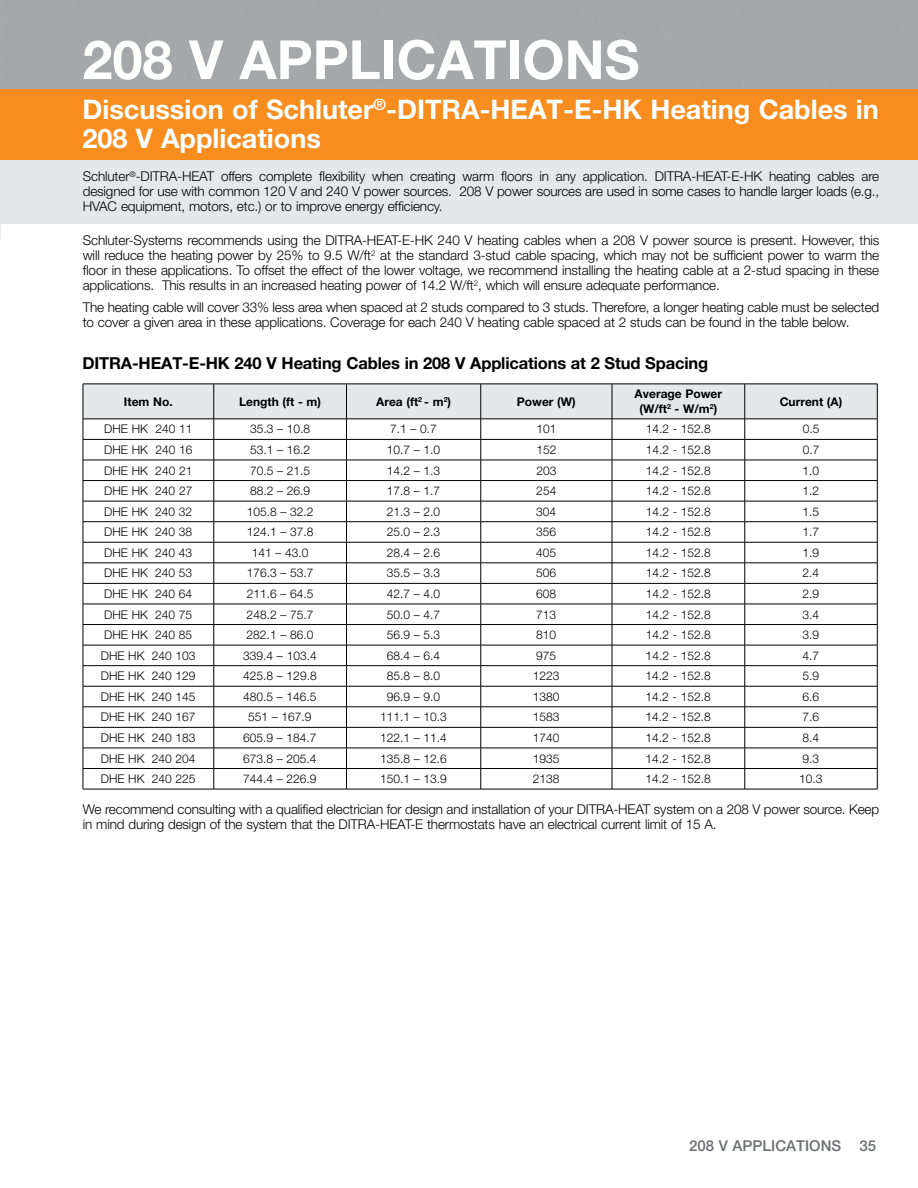
<style>
.page{position:relative;width:918px;height:1188px;background:#fff}
.page>*{position:absolute;margin:0;border:0;box-sizing:border-box;transform-origin:0 0}
.t1{font:700 54px "Helvetica Neue LT Pro";color:#fff}
.t2{font:700 27px/29.2px "Helvetica Neue LT Pro";color:#fff}
.t3{font:700 16.5px "Helvetica Neue LT Pro";letter-spacing:-.01em;color:#000}
.t4{font:500 15px "Helvetica Neue LT Pro";color:#6d6e71}
.t5{font:300 13.5px/15px "Helvetica Neue LT Pro";letter-spacing:-.01em;color:#000;text-align:justify}
.t6{font:300 12px "Helvetica Neue LT Pro";color:#000}
.t7{font:700 12px/14.4px "Helvetica Neue LT Pro";color:#000;text-align:center}
</style>
<div class="page">
<hr style="left:0;top:160px;width:1px;height:79px;background:#e6e7e8">
<div style="left:1px;top:144px;width:917px;height:80px;background:#e6e7e8"></div>
<div style="left:2px;top:0;width:916px;height:90px;background:#a6a7aa"></div>
<div style="left:0;top:90px;width:918px;height:70px;background:#f78d1e"></div>
<svg style="left:83px;top:384px;width:795px;height:405px"></svg>
<hr style="left:83px;top:789px;width:131px;height:1px;background:#000">
<hr style="left:214px;top:789px;width:132px;height:1px;background:#000">
<hr style="left:346px;top:789px;width:135px;height:1px;background:#000">
<hr style="left:481px;top:789px;width:131px;height:1px;background:#000">
<hr style="left:612px;top:789px;width:133px;height:1px;background:#000">
<hr style="left:745px;top:789px;width:133px;height:1px;background:#000">
<h1 class="t1" style="left:82px;top:26px;width:559px">208 V APPLICATIONS</h1>
<h2 class="t2" style="left:82px;top:94px;width:798px">Discussion of Schluter<sup>®</sup>-DITRA-HEAT-E-HK Heating Cables in<br>208 V Applications</h2>
<p class="t5" style="left:83px;top:169px;width:798px">Schluter<sup>®</sup>-DITRA-HEAT offers complete flexibility when creating warm floors in any application. DITRA-HEAT-E-HK heating cables are designed for use with common 120 V and 240 V power sources. 208 V power sources are used in some cases to handle larger loads (e.g., HVAC equipment, motors, etc.) or to improve energy efficiency.</p>
<p class="t5" style="left:83px;top:233px;width:798px">Schluter-Systems recommends using the DITRA-HEAT-E-HK 240 V heating cables when a 208 V power source is present. However, this will reduce the heating power by 25% to 9.5 W/ft<sup>2</sup> at the standard 3-stud cable spacing, which may not be sufficient power to warm the floor in these applications. To offset the effect of the lower voltage, we recommend installing the heating cable at a 2-stud spacing in these applications. This results in an increased heating power of 14.2 W/ft<sup>2</sup>, which will ensure adequate performance.</p>
<p class="t5" style="left:83px;top:299px;width:798px">The heating cable will cover 33% less area when spaced at 2 studs compared to 3 studs. Therefore, a longer heating cable must be selected to cover a given area in these applications. Coverage for each 240 V heating cable spaced at 2 studs can be found in the table below.</p>
<p class="t3" style="left:82px;top:353px;width:627px">DITRA-HEAT-E-HK 240 V Heating Cables in 208 V Applications at 2 Stud Spacing</p>
<p class="t7" style="left:124px;top:394px;width:50px">Item No.</p>
<p class="t7" style="left:239px;top:394px;width:83px">Length (ft - m)</p>
<p class="t7" style="left:376px;top:394px;width:76px">Area (ft<sup>2</sup> - m<sup>2</sup>)</p>
<p class="t7" style="left:517px;top:394px;width:60px">Power (W)</p>
<p class="t7" style="left:635px;top:387px;width:89px">Average Power (W/ft<sup>2</sup> - W/m<sup>2</sup>)</p>
<p class="t7" style="left:780px;top:394px;width:64px">Current (A)</p>
<p class="t6" style="left:104px;top:422px;width:90px">DHE HK 240 11</p>
<p class="t6" style="left:250px;top:422px;width:62px">35.3 – 10.8</p>
<p class="t6" style="left:390px;top:422px;width:48px">7.1 – 0.7</p>
<p class="t6" style="left:536px;top:422px;width:22px">101</p>
<p class="t6" style="left:646px;top:422px;width:67px">14.2 - 152.8</p>
<p class="t6" style="left:803px;top:422px;width:18px">0.5</p>
<p class="t6" style="left:104px;top:442px;width:90px">DHE HK 240 16</p>
<p class="t6" style="left:250px;top:442px;width:62px">53.1 – 16.2</p>
<p class="t6" style="left:387px;top:442px;width:55px">10.7 – 1.0</p>
<p class="t6" style="left:536px;top:442px;width:22px">152</p>
<p class="t6" style="left:646px;top:442px;width:67px">14.2 - 152.8</p>
<p class="t6" style="left:803px;top:442px;width:18px">0.7</p>
<p class="t6" style="left:104px;top:463px;width:90px">DHE HK 240 21</p>
<p class="t6" style="left:250px;top:463px;width:62px">70.5 – 21.5</p>
<p class="t6" style="left:387px;top:463px;width:55px">14.2 – 1.3</p>
<p class="t6" style="left:536px;top:463px;width:22px">203</p>
<p class="t6" style="left:646px;top:463px;width:67px">14.2 - 152.8</p>
<p class="t6" style="left:803px;top:463px;width:18px">1.0</p>
<p class="t6" style="left:104px;top:484px;width:90px">DHE HK 240 27</p>
<p class="t6" style="left:250px;top:484px;width:62px">88.2 – 26.9</p>
<p class="t6" style="left:387px;top:484px;width:55px">17.8 – 1.7</p>
<p class="t6" style="left:536px;top:484px;width:22px">254</p>
<p class="t6" style="left:646px;top:484px;width:67px">14.2 - 152.8</p>
<p class="t6" style="left:803px;top:484px;width:18px">1.2</p>
<p class="t6" style="left:104px;top:504px;width:90px">DHE HK 240 32</p>
<p class="t6" style="left:247px;top:504px;width:68px">105.8 – 32.2</p>
<p class="t6" style="left:387px;top:504px;width:55px">21.3 – 2.0</p>
<p class="t6" style="left:536px;top:504px;width:22px">304</p>
<p class="t6" style="left:646px;top:504px;width:67px">14.2 - 152.8</p>
<p class="t6" style="left:803px;top:504px;width:18px">1.5</p>
<p class="t6" style="left:104px;top:525px;width:90px">DHE HK 240 38</p>
<p class="t6" style="left:247px;top:525px;width:68px">124.1 – 37.8</p>
<p class="t6" style="left:387px;top:525px;width:55px">25.0 – 2.3</p>
<p class="t6" style="left:536px;top:525px;width:22px">356</p>
<p class="t6" style="left:646px;top:525px;width:67px">14.2 - 152.8</p>
<p class="t6" style="left:803px;top:525px;width:18px">1.7</p>
<p class="t6" style="left:104px;top:545px;width:90px">DHE HK 240 43</p>
<p class="t6" style="left:252px;top:545px;width:58px">141 – 43.0</p>
<p class="t6" style="left:387px;top:545px;width:55px">28.4 – 2.6</p>
<p class="t6" style="left:536px;top:545px;width:22px">405</p>
<p class="t6" style="left:646px;top:545px;width:67px">14.2 - 152.8</p>
<p class="t6" style="left:803px;top:545px;width:18px">1.9</p>
<p class="t6" style="left:104px;top:566px;width:90px">DHE HK 240 53</p>
<p class="t6" style="left:247px;top:566px;width:68px">176.3 – 53.7</p>
<p class="t6" style="left:387px;top:566px;width:55px">35.5 – 3.3</p>
<p class="t6" style="left:536px;top:566px;width:22px">506</p>
<p class="t6" style="left:646px;top:566px;width:67px">14.2 - 152.8</p>
<p class="t6" style="left:803px;top:566px;width:18px">2.4</p>
<p class="t6" style="left:104px;top:586px;width:90px">DHE HK 240 64</p>
<p class="t6" style="left:247px;top:586px;width:68px">211.6 – 64.5</p>
<p class="t6" style="left:387px;top:586px;width:55px">42.7 – 4.0</p>
<p class="t6" style="left:536px;top:586px;width:22px">608</p>
<p class="t6" style="left:646px;top:586px;width:67px">14.2 - 152.8</p>
<p class="t6" style="left:803px;top:586px;width:18px">2.9</p>
<p class="t6" style="left:104px;top:607px;width:90px">DHE HK 240 75</p>
<p class="t6" style="left:247px;top:607px;width:68px">248.2 – 75.7</p>
<p class="t6" style="left:387px;top:607px;width:55px">50.0 – 4.7</p>
<p class="t6" style="left:536px;top:607px;width:22px">713</p>
<p class="t6" style="left:646px;top:607px;width:67px">14.2 - 152.8</p>
<p class="t6" style="left:803px;top:607px;width:18px">3.4</p>
<p class="t6" style="left:104px;top:627px;width:90px">DHE HK 240 85</p>
<p class="t6" style="left:247px;top:627px;width:68px">282.1 – 86.0</p>
<p class="t6" style="left:387px;top:627px;width:55px">56.9 – 5.3</p>
<p class="t6" style="left:536px;top:627px;width:22px">810</p>
<p class="t6" style="left:646px;top:627px;width:67px">14.2 - 152.8</p>
<p class="t6" style="left:803px;top:627px;width:18px">3.9</p>
<p class="t6" style="left:101px;top:648px;width:96px">DHE HK 240 103</p>
<p class="t6" style="left:243px;top:648px;width:75px">339.4 – 103.4</p>
<p class="t6" style="left:387px;top:648px;width:55px">68.4 – 6.4</p>
<p class="t6" style="left:536px;top:648px;width:22px">975</p>
<p class="t6" style="left:646px;top:648px;width:67px">14.2 - 152.8</p>
<p class="t6" style="left:803px;top:648px;width:18px">4.7</p>
<p class="t6" style="left:101px;top:669px;width:96px">DHE HK 240 129</p>
<p class="t6" style="left:243px;top:669px;width:75px">425.8 – 129.8</p>
<p class="t6" style="left:387px;top:669px;width:55px">85.8 – 8.0</p>
<p class="t6" style="left:533px;top:669px;width:28px">1223</p>
<p class="t6" style="left:646px;top:669px;width:67px">14.2 - 152.8</p>
<p class="t6" style="left:803px;top:669px;width:18px">5.9</p>
<p class="t6" style="left:101px;top:689px;width:96px">DHE HK 240 145</p>
<p class="t6" style="left:243px;top:689px;width:75px">480.5 – 146.5</p>
<p class="t6" style="left:387px;top:689px;width:55px">96.9 – 9.0</p>
<p class="t6" style="left:533px;top:689px;width:28px">1380</p>
<p class="t6" style="left:646px;top:689px;width:67px">14.2 - 152.8</p>
<p class="t6" style="left:803px;top:689px;width:18px">6.6</p>
<p class="t6" style="left:101px;top:710px;width:96px">DHE HK 240 167</p>
<p class="t6" style="left:248px;top:710px;width:65px">551 – 167.9</p>
<p class="t6" style="left:380px;top:710px;width:68px">111.1 – 10.3</p>
<p class="t6" style="left:533px;top:710px;width:28px">1583</p>
<p class="t6" style="left:646px;top:710px;width:67px">14.2 - 152.8</p>
<p class="t6" style="left:803px;top:710px;width:18px">7.6</p>
<p class="t6" style="left:101px;top:730px;width:96px">DHE HK 240 183</p>
<p class="t6" style="left:243px;top:730px;width:75px">605.9 – 184.7</p>
<p class="t6" style="left:380px;top:730px;width:68px">122.1 – 11.4</p>
<p class="t6" style="left:533px;top:730px;width:28px">1740</p>
<p class="t6" style="left:646px;top:730px;width:67px">14.2 - 152.8</p>
<p class="t6" style="left:803px;top:730px;width:18px">8.4</p>
<p class="t6" style="left:101px;top:751px;width:96px">DHE HK 240 204</p>
<p class="t6" style="left:243px;top:751px;width:75px">673.8 – 205.4</p>
<p class="t6" style="left:380px;top:751px;width:68px">135.8 – 12.6</p>
<p class="t6" style="left:533px;top:751px;width:28px">1935</p>
<p class="t6" style="left:646px;top:751px;width:67px">14.2 - 152.8</p>
<p class="t6" style="left:802px;top:751px;width:18px">9.3</p>
<p class="t6" style="left:101px;top:771px;width:96px">DHE HK 240 225</p>
<p class="t6" style="left:243px;top:771px;width:75px">744.4 – 226.9</p>
<p class="t6" style="left:380px;top:771px;width:68px">150.1 – 13.9</p>
<p class="t6" style="left:533px;top:771px;width:28px">2138</p>
<p class="t6" style="left:646px;top:771px;width:67px">14.2 - 152.8</p>
<p class="t6" style="left:799px;top:771px;width:25px">10.3</p>
<p class="t5" style="left:83px;top:801px;width:798px">We recommend consulting with a qualified electrician for design and installation of your DITRA-HEAT system on a 208 V power source. Keep in mind during design of the system that the DITRA-HEAT-E thermostats have an electrical current limit of 15 A.</p>
<p class="t4" style="left:689px;top:1137px;width:189px">208 V APPLICATIONS 35</p>
</div>
